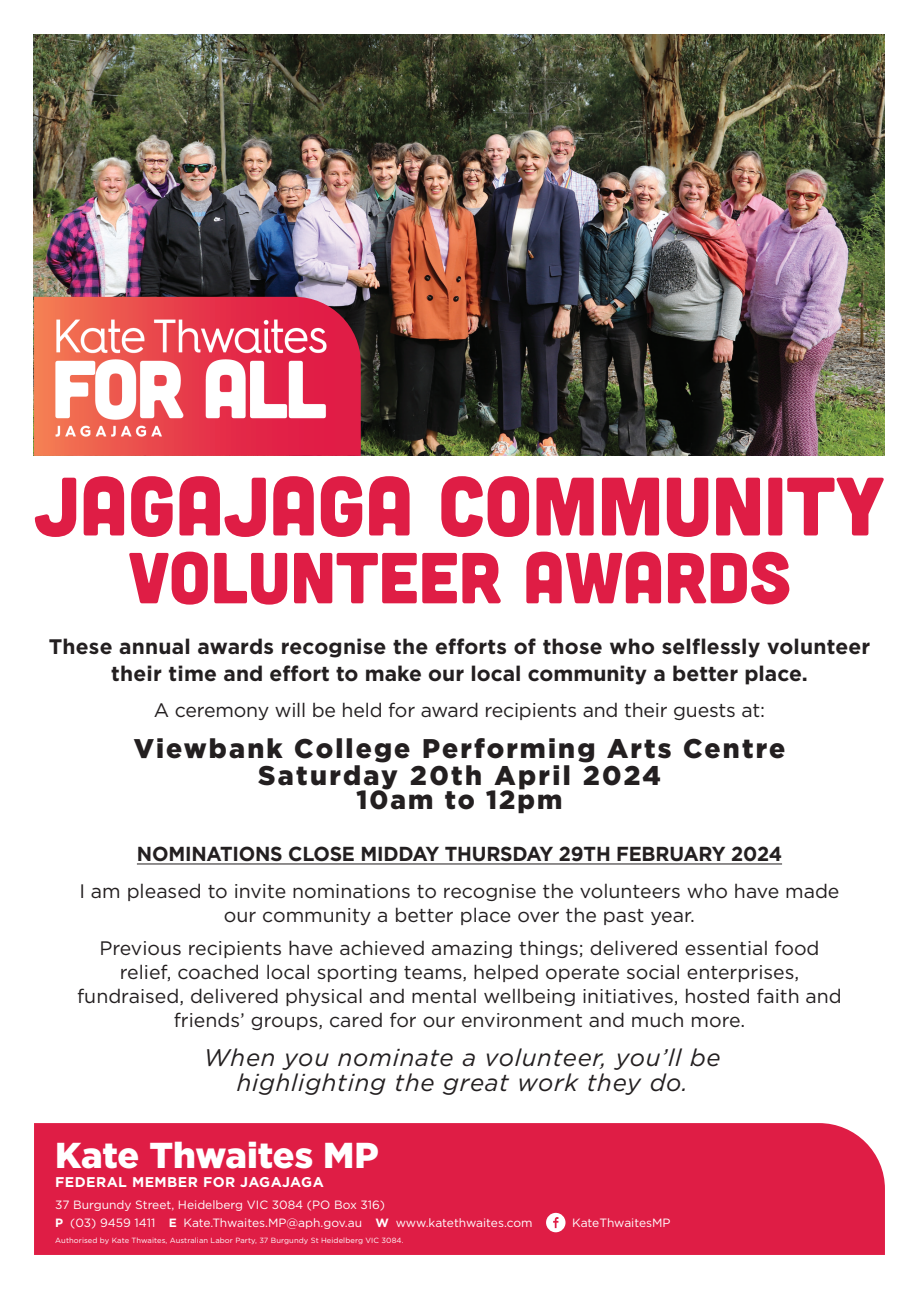
<style>
.page{position:relative;width:919px;height:1289px;background:#fff}
.page>*{position:absolute;margin:0;border:0;box-sizing:border-box;transform-origin:0 0}
.t1{font:82.5px "Cubano";color:#df1d45}
.t2{font:72px "Cubano";color:#df1d45}
.t3{font:900 36px "Gotham";letter-spacing:-.005em;color:#fff}
.t4{font:900 27px/27px "Gotham";letter-spacing:.08em;color:#231f20;text-align:center}
.t5{font:900 26.25px "Gotham";letter-spacing:.08em;color:#231f20}
.t6{font:italic 24px/24.5px "Gotham";letter-spacing:.03em;color:#231f20;text-align:center}
.t7{font:700 21px/27px "Gotham";letter-spacing:.01em;color:#231f20;text-align:center}
.t8{font:700 20.25px "Gotham";letter-spacing:-.01em;color:#231f20;scale:.96 1}
.t9{font:19.5px/24px "Gotham";color:#231f20;text-align:center}
.t10{font:700 14.1px "Gotham";letter-spacing:.03em;color:#fff}
.t11{font:12px "Gotham";color:#fff}
.t12{font:7.5px "Gotham";letter-spacing:.01em;color:#fff}
.s1{font-weight:700}
</style>
<div class="page">
<img style="left:34px;top:34px;width:850px;height:422px">
<hr style="left:137px;top:863px;width:645px;height:1px;background:#231f20">
<svg style="left:34px;top:297px;width:327px;height:159px;background:#de444b"></svg>
<div style="left:34px;top:1123px;width:850px;height:131px;background:#df1d45"></div>
<svg style="left:546px;top:1212px;width:19px;height:20px"></svg>
<img style="left:55px;top:312px;width:277px;height:129px">
<h1 class="t1" style="left:34px;top:453px;width:852px">JAGAJAGA COMMUNITY</h1>
<h2 class="t2" style="left:128px;top:531px;width:664px">VOLUNTEER AWARDS</h2>
<p class="t7" style="left:49px;top:632px;width:823px">These annual awards recognise the efforts of those who selflessly volunteer their time and effort to make our local community a better place.</p>
<p class="t9" style="left:154px;top:697px;width:612px">A ceremony will be held for award recipients and their guests at:</p>
<h3 class="t4" style="left:134px;top:734px;width:652px">Viewbank College Performing Arts Centre<br>Saturday 20th April 2024</h3>
<h3 class="t5" style="left:356px;top:784px;width:207px">10am to 12pm</h3>
<p class="t8" style="left:137px;top:842px;width:673px">NOMINATIONS CLOSE MIDDAY THURSDAY 29TH FEBRUARY 2024</p>
<p class="t9" style="left:79px;top:879px;width:761px">I am pleased to invite nominations to recognise the volunteers who have made our community a better place over the past year.</p>
<p class="t9" style="left:77px;top:935px;width:766px">Previous recipients have achieved amazing things; delivered essential food relief, coached local sporting teams, helped operate social enterprises, fundraised, delivered physical and mental wellbeing initiatives, hosted faith and friends’ groups, cared for our environment and much more.</p>
<p class="t6" style="left:204px;top:1045px;width:518px">When you nominate a volunteer, you’ll be highlighting the great work they do.</p>
<h3 class="t3" style="left:55px;top:1133px;width:325px">Kate Thwaites MP</h3>
<p class="t10" style="left:55px;top:1173px;width:270px">FEDERAL MEMBER FOR JAGAJAGA</p>
<p class="t11" style="left:55px;top:1196px;width:331px">37 Burgundy Street, Heidelberg VIC 3084 (PO Box 316)</p>
<p class="t11" style="left:55px;top:1215px;width:479px"><span class="s1">P</span> (03) 9459 1411 <span class="s1">E</span> Kate.Thwaites.MP@aph.gov.au <span class="s1">W</span> www.katethwaites.com</p>
<p class="t11" style="left:572px;top:1215px;width:100px">KateThwaitesMP</p>
<p class="t12" style="left:55px;top:1235px;width:350px">Authorised by Kate Thwaites, Australian Labor Party, 37 Burgundy St Heidelberg VIC 3084.</p>
</div>
